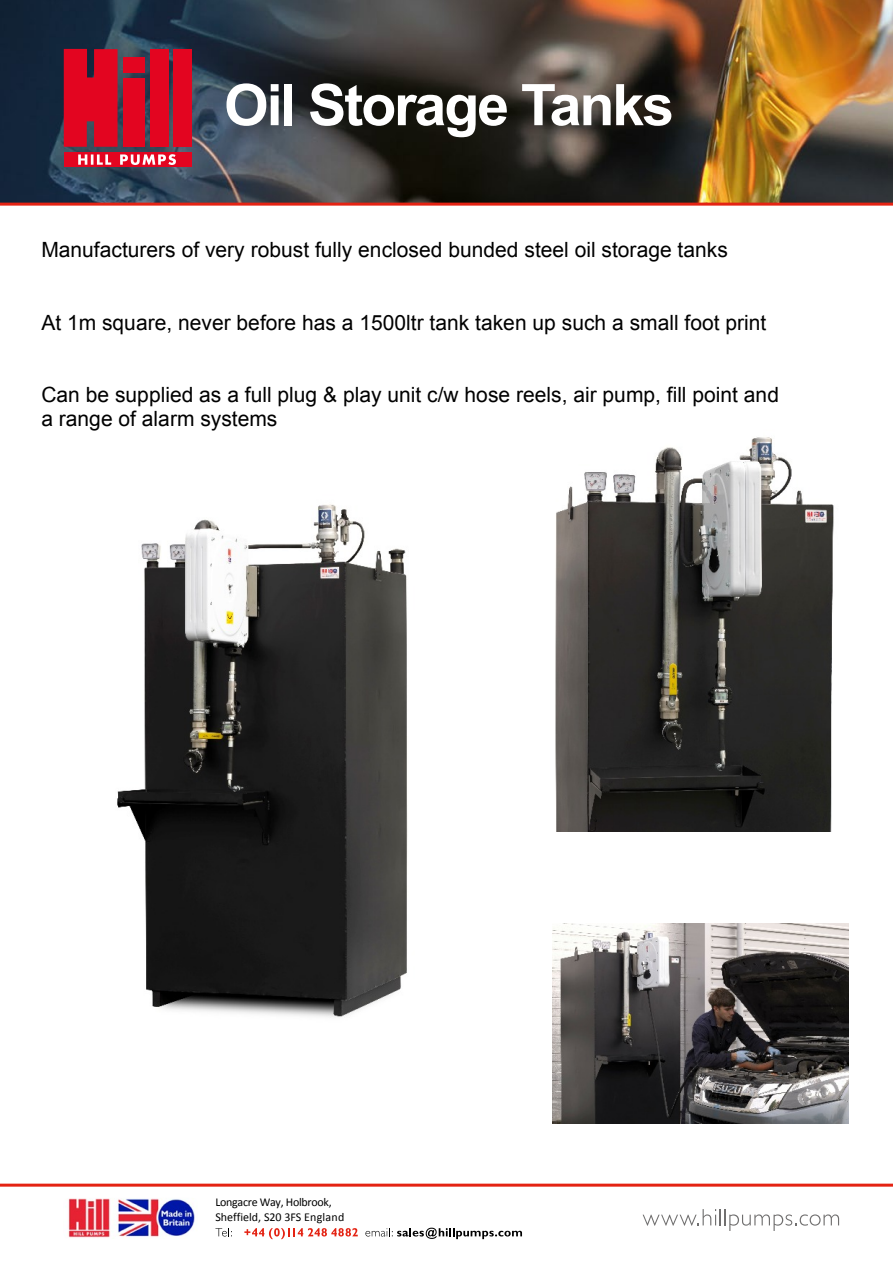
<style>
.page{position:relative;width:893px;height:1263px;background:#fff}
.page>*{position:absolute;margin:0;border:0;box-sizing:border-box;transform-origin:0 0}
.t1{font:700 57.3px "Arial";letter-spacing:-.035em;color:#fff}
.t2{font:21px/24.2px "Arial";color:#000}
.t3{font:12px/15px "Calibri";color:#000}
</style>
<div class="page">
<hr style="left:0;top:1183px;width:893px;height:3px;background:#e42313">
<img style="left:0;top:0;width:893px;height:203px">
<svg style="left:64px;top:49px;width:54px;height:98px;background:#d30923"></svg>
<div style="left:123px;top:57px;width:21px;height:15px;background:#e30520"></div>
<div style="left:123px;top:78px;width:21px;height:69px;background:#e30520"></div>
<div style="left:150px;top:49px;width:18px;height:98px;background:#e30520"></div>
<div style="left:173px;top:49px;width:19px;height:98px;background:#e30520"></div>
<div style="left:64px;top:152px;width:128px;height:15px;background:#e30520"></div>
<svg style="left:78px;top:154px;width:33px;height:11px"></svg>
<svg style="left:120px;top:154px;width:56px;height:11px"></svg>
<svg style="left:643px;top:1209px;width:196px;height:22px"></svg>
<svg style="left:215px;top:1228px;width:17px;height:8px"></svg>
<svg style="left:244px;top:1228px;width:114px;height:11px"></svg>
<svg style="left:365px;top:1228px;width:157px;height:11px"></svg>
<img style="left:63px;top:1198px;width:135px;height:41px;border-radius:6px">
<hr style="left:0;top:203px;width:893px;height:3px;background:#e42313">
<img style="left:117px;top:504px;width:291px;height:514px">
<img style="left:555px;top:437px;width:279px;height:395px">
<img style="left:552px;top:923px;width:297px;height:201px">
<h1 class="t1" style="left:224px;top:83px;width:452px">Oil Storage Tanks</h1>
<p class="t2" style="left:41px;top:240px;width:688px">Manufacturers of very robust fully enclosed bunded steel oil storage tanks</p>
<p class="t2" style="left:41px;top:312px;width:726px">At 1m square, never before has a 1500ltr tank taken up such a small foot print</p>
<p class="t2" style="left:41px;top:384px;width:739px">Can be supplied as a full plug &amp; play unit c/w hose reels, air pump, fill point and a range of alarm systems</p>
<p class="t3" style="left:215px;top:1196px;width:130px">Longacre Way, Holbrook,<br>Sheffield, S20 3FS England</p>
</div>
